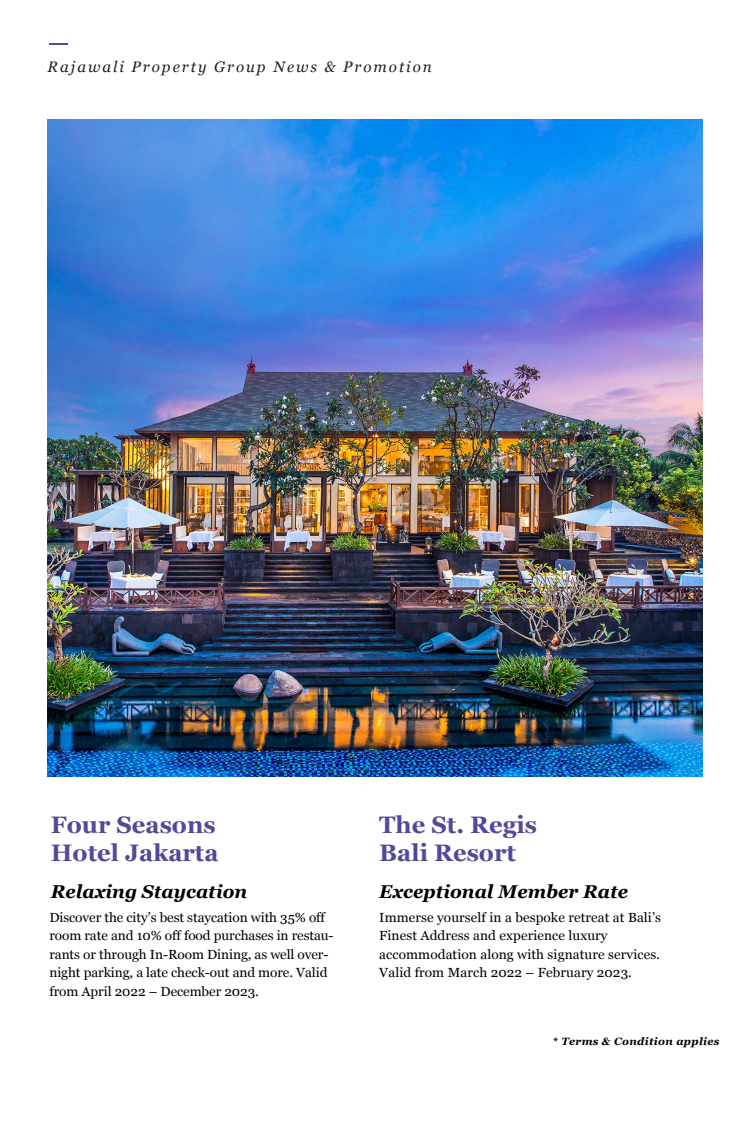
<style>
.page{position:relative;width:750px;height:1125px;background:#fff}
.page>*{position:absolute;margin:0;border:0;box-sizing:border-box;transform-origin:0 0}
.t1{font:700 23.81px/28.6px "Georgia";color:#514999}
.t2{font:italic 700 18.5px "Georgia";color:#000}
.t3{font:italic 15.19px "Georgia";letter-spacing:.13em;color:#231f20}
.t4{font:13.25px/18.5px "Georgia";letter-spacing:-.005em;color:#000}
.t5{font:italic 700 10.56px "Georgia";letter-spacing:.03em;color:#000}
</style>
<div class="page">
<img style="left:48px;top:119px;width:654px;height:657px">
<svg style="left:49px;top:44px;width:19px;height:1px"></svg>
<p class="t3" style="left:48px;top:55px;width:386px">Rajawali Property Group News &amp; Promotion</p>
<h1 class="t1" style="left:379px;top:809px;width:159px">The St. Regis<br>Bali Resort</h1>
<h1 class="t1" style="left:51px;top:809px;width:169px">Four Seasons<br>Hotel Jakarta</h1>
<h2 class="t2" style="left:51px;top:878px;width:198px">Relaxing Staycation</h2>
<h2 class="t2" style="left:379px;top:878px;width:251px">Exceptional Member Rate</h2>
<p class="t4" style="left:49px;top:907px;width:286px">Discover the city’s best staycation with 35% off room rate and 10% off food purchases in restau&shy;rants or through In-Room Dining, as well over&shy;night parking, a late check-out and more. Valid from April 2022 – December 2023.</p>
<p class="t5" style="left:552px;top:1033px;width:169px">* Terms &amp; Condition applies</p>
<p class="t4" style="left:379px;top:907px;width:283px">Immerse yourself in a bespoke retreat at Bali’s Finest Address and experience luxury accommodation along with signature services.<br>Valid from March 2022 – February 2023.</p>
</div>
